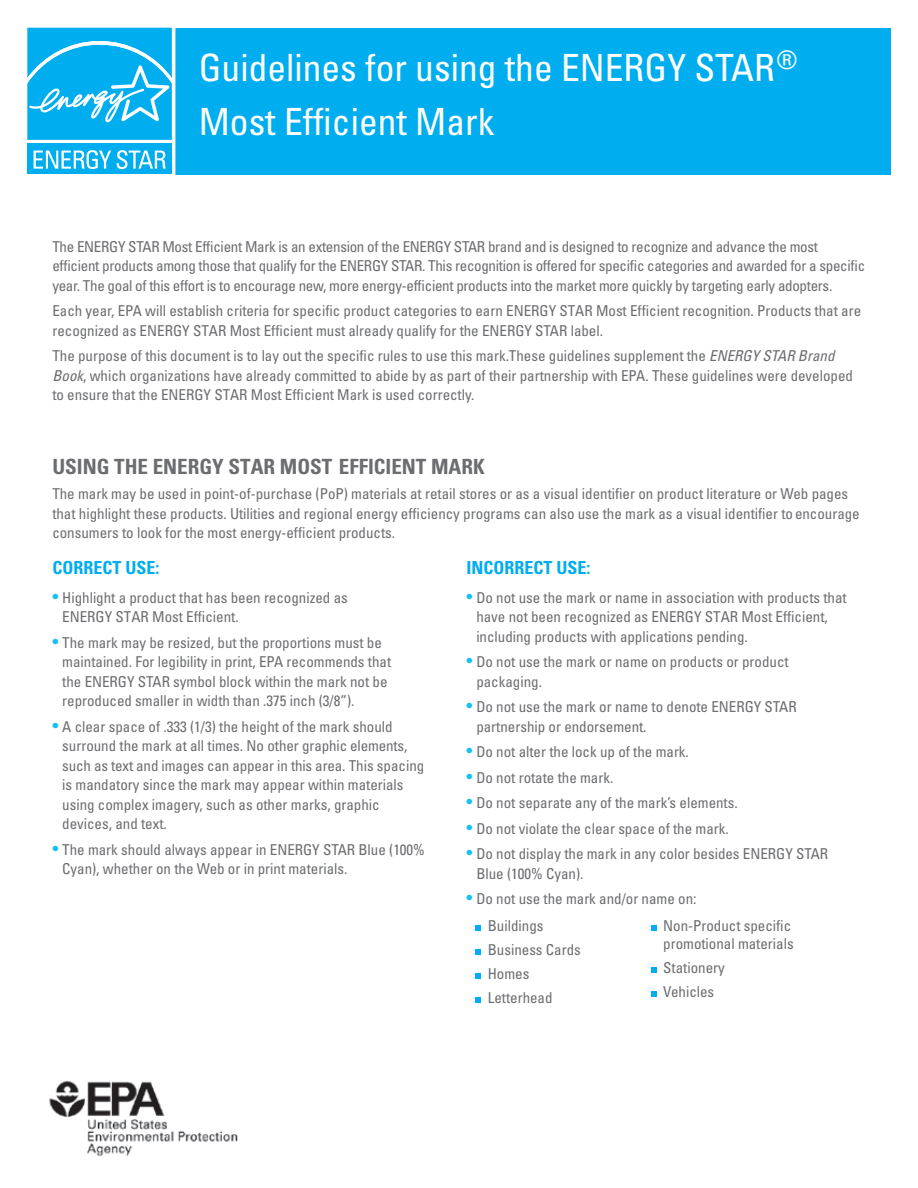
<style>
.page{position:relative;width:918px;height:1188px;background:#fff}
.page>*{position:absolute;margin:0;border:0;box-sizing:border-box;transform-origin:0 0}
.t1{font:condensed 37.5px/54px "Univers LT Std";color:#fff}
.t2{font:700 condensed 21px "Univers";color:#6c6d70}
.t3{font:700 condensed 18px "Univers";color:#00aeef}
.t4{font:condensed 15px/19.5px "Univers";color:#6c6d70}
.t5{font:condensed 15px/19.5px "Univers";letter-spacing:-.02em;color:#6c6d70}
.s1{font-style:italic}
.s2{font-size:18px;color:#15c0f2}
</style>
<div class="page">
<svg style="left:475px;top:925px;width:6px;height:6px"></svg>
<svg style="left:475px;top:949px;width:6px;height:6px"></svg>
<svg style="left:475px;top:973px;width:6px;height:6px"></svg>
<svg style="left:475px;top:997px;width:6px;height:6px"></svg>
<svg style="left:651px;top:925px;width:6px;height:6px"></svg>
<svg style="left:651px;top:967px;width:6px;height:6px"></svg>
<svg style="left:651px;top:991px;width:6px;height:6px"></svg>
<div style="left:169px;top:28px;width:722px;height:146px;background:#00aeef"></div>
<svg style="left:27px;top:27px;width:148px;height:147px;background:#2fbdf1"></svg>
<img style="left:49px;top:1080px;width:189px;height:76px">
<h1 class="t1" style="left:199px;top:40px;width:600px">Guidelines for using the ENERGY STAR<sup>®<br></sup>Most Efficient Mark</h1>
<p class="t5" style="left:52px;top:237px;width:814px">The ENERGY STAR Most Efficient Mark is an extension of the ENERGY STAR brand and is designed to recognize and advance the most efficient products among those that qualify for the ENERGY STAR. This recognition is offered for specific categories and awarded for a specific year. The goal of this effort is to encourage new, more energy-efficient products into the market more quickly by targeting early adopters.</p>
<p class="t4" style="left:52px;top:301px;width:810px">Each year, EPA will establish criteria for specific product categories to earn ENERGY STAR Most Efficient recognition. Products that are</p>
<p class="t4" style="left:52px;top:318px;width:784px;line-height:25.5px">recognized as ENERGY STAR Most Efficient must already qualify for the ENERGY STAR label.<br>The purpose of this document is to lay out the specific rules to use this mark.These guidelines supplement the <span class="s1">ENERGY STAR Brand</span></p>
<p class="t4" style="left:52px;top:366px;width:802px"><span class="s1">Book</span>, which organizations have already committed to abide by as part of their partnership with EPA. These guidelines were developed to ensure that the ENERGY STAR Most Efficient Mark is used correctly.</p>
<h2 class="t2" style="left:52px;top:454px;width:434px">USING THE ENERGY STAR MOST EFFICIENT MARK</h2>
<p class="t4" style="left:52px;top:484px;width:809px">The mark may be used in point-of-purchase (PoP) materials at retail stores or as a visual identifier on product literature or Web pages that highlight these products. Utilities and regional energy efficiency programs can also use the mark as a visual identifier to encourage consumers to look for the most energy-efficient products.</p>
<h3 class="t3" style="left:52px;top:557px;width:109px">CORRECT USE:</h3>
<h3 class="t3" style="left:466px;top:557px;width:126px">INCORRECT USE:</h3>
<p class="t4" style="left:62px;top:588px;width:287px;text-indent:-10px"><span class="s2">•</span> Highlight a product that has been recognized as<br>ENERGY STAR Most Efficient.</p>
<p class="t4" style="left:476px;top:588px;width:372px;text-indent:-10px"><span class="s2">•</span> Do not use the mark or name in association with products that have not been recognized as ENERGY STAR Most Efficient, including products with applications pending.</p>
<p class="t4" style="left:62px;top:633px;width:330px;text-indent:-10px"><span class="s2">•</span> The mark may be resized, but the proportions must be maintained. For legibility in print, EPA recommends that the ENERGY STAR symbol block within the mark not be reproduced smaller in width than .375 inch (3/8”).</p>
<p class="t4" style="left:476px;top:652px;width:314px;text-indent:-10px"><span class="s2">•</span> Do not use the mark or name on products or product packaging.</p>
<p class="t4" style="left:466px;top:697px;width:332px"><span class="s2">•</span> Do not use the mark or name to denote ENERGY STAR</p>
<p class="t4" style="left:62px;top:717px;width:364px;text-indent:-10px"><span class="s2">•</span> A clear space of .333 (1/3) the height of the mark should surround the mark at all times. No other graphic elements, such as text and images can appear in this area. This spacing is mandatory since the mark may appear within materials using complex imagery, such as other marks, graphic devices, and text.</p>
<p class="t4" style="left:476px;top:717px;width:172px">partnership or endorsement.</p>
<p class="t4" style="left:466px;top:742px;width:224px"><span class="s2">•</span> Do not alter the lock up of the mark.</p>
<p class="t4" style="left:466px;top:768px;width:148px"><span class="s2">•</span> Do not rotate the mark.</p>
<p class="t4" style="left:466px;top:793px;width:273px"><span class="s2">•</span> Do not separate any of the mark’s elements.</p>
<p class="t4" style="left:466px;top:819px;width:264px"><span class="s2">•</span> Do not violate the clear space of the mark.</p>
<p class="t4" style="left:62px;top:840px;width:364px;text-indent:-10px"><span class="s2">•</span> The mark should always appear in ENERGY STAR Blue (100%<br>Cyan), whether on the Web or in print materials.</p>
<p class="t4" style="left:476px;top:844px;width:353px;text-indent:-10px"><span class="s2">•</span> Do not display the mark in any color besides ENERGY STAR<br>Blue (100% Cyan).</p>
<p class="t4" style="left:466px;top:889px;width:232px"><span class="s2">•</span> Do not use the mark and/or name on:</p>
<p class="t4" style="left:488px;top:916px;width:57px">Buildings</p>
<p class="t4" style="left:663px;top:916px;width:132px;line-height:18px">Non-Product specific promotional materials</p>
<p class="t4" style="left:488px;top:940px;width:95px">Business Cards</p>
<p class="t4" style="left:488px;top:964px;width:43px">Homes</p>
<p class="t4" style="left:488px;top:988px;width:66px">Letterhead</p>
<p class="t4" style="left:663px;top:958px;width:63px">Stationery</p>
<p class="t4" style="left:663px;top:982px;width:52px">Vehicles</p>
</div>
